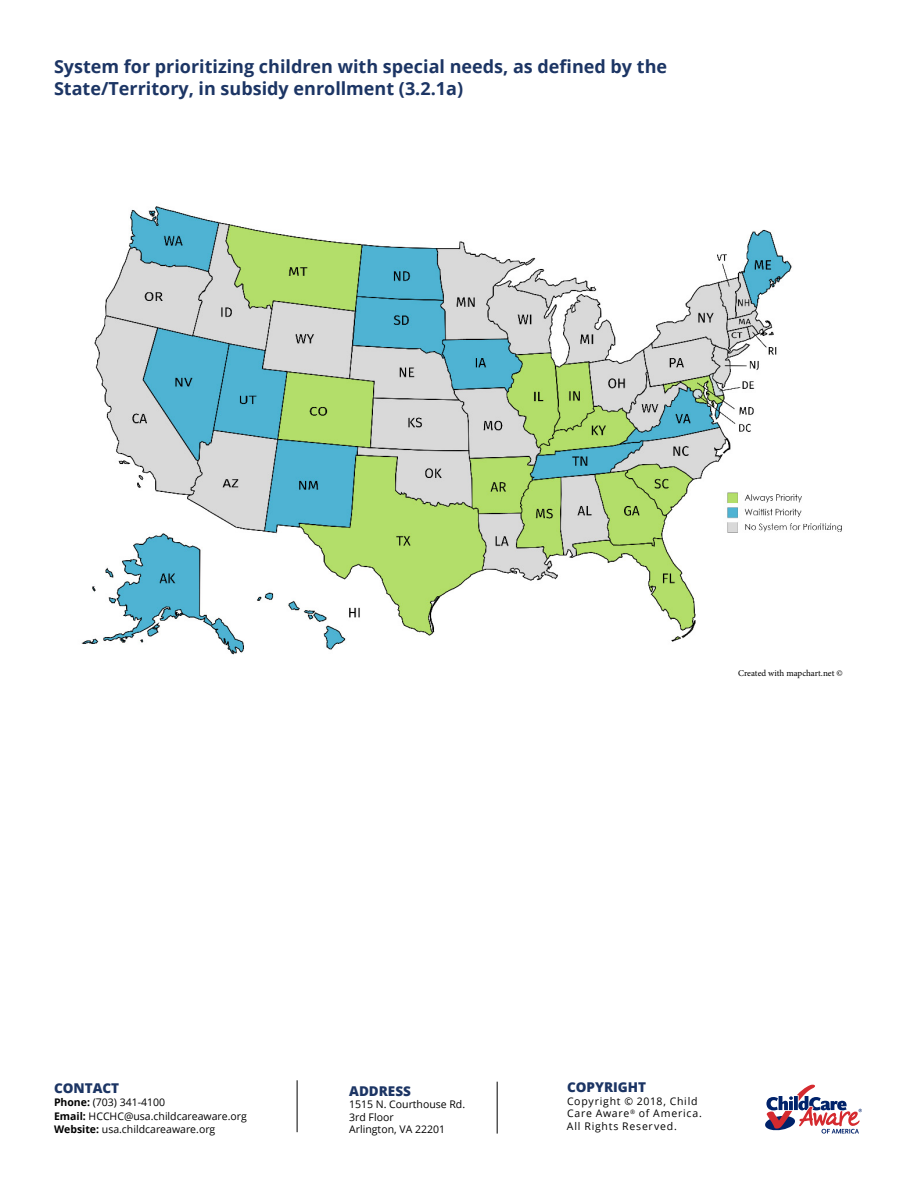
<style>
.page{position:relative;width:918px;height:1188px;background:#fff}
.page>*{position:absolute;margin:0;border:0;box-sizing:border-box;transform-origin:0 0}
.t1{font:700 18px/21.6px "Open Sans";color:#1c3564}
.t2{font:800 13.5px "Open Sans";color:#1c3564}
.t3{font:10.5px/13.5px "Open Sans";color:#000}
.t4{font:10.5px/12.6px "Open Sans";letter-spacing:.07em;color:#000}
.t5{font:9px "Minion Pro";letter-spacing:-.005em;color:#000}
.s1{font-weight:700}
</style>
<div class="page">
<hr style="left:297px;top:1080px;width:1px;height:52px;background:#000">
<hr style="left:497px;top:1082px;width:1px;height:52px;background:#000">
<svg style="left:765px;top:1085px;width:97px;height:49px"></svg>
<img style="left:81px;top:206px;width:761px;height:449px">
<h1 class="t1" style="left:54px;top:55px;width:615px">System for prioritizing children with special needs, as defined by the<br>State/Territory, in subsidy enrollment (3.2.1a)</h1>
<p class="t5" style="left:738px;top:667px;width:106px">Created with mapchart.net ©</p>
<p class="t2" style="left:54px;top:1077px;width:67px">CONTACT</p>
<p class="t3" style="left:54px;top:1095px;width:194px"><span class="s1">Phone:</span> (703) 341-4100<br><span class="s1">Email:</span> HCCHC@usa.childcareaware.org<br><span class="s1">Website:</span> usa.childcareaware.org</p>
<p class="t2" style="left:349px;top:1080px;width:63px">ADDRESS</p>
<p class="t3" style="left:349px;top:1098px;width:117px;line-height:12.6px">1515 N. Courthouse Rd.<br>3rd Floor<br>Arlington, VA 22201</p>
<p class="t2" style="left:567px;top:1077px;width:81px">COPYRIGHT</p>
<p class="t4" style="left:567px;top:1094px;width:136px">Copyright © 2018, Child<br>Care Aware<sup>®</sup> of America.<br>All Rights Reserved.</p>
</div>
